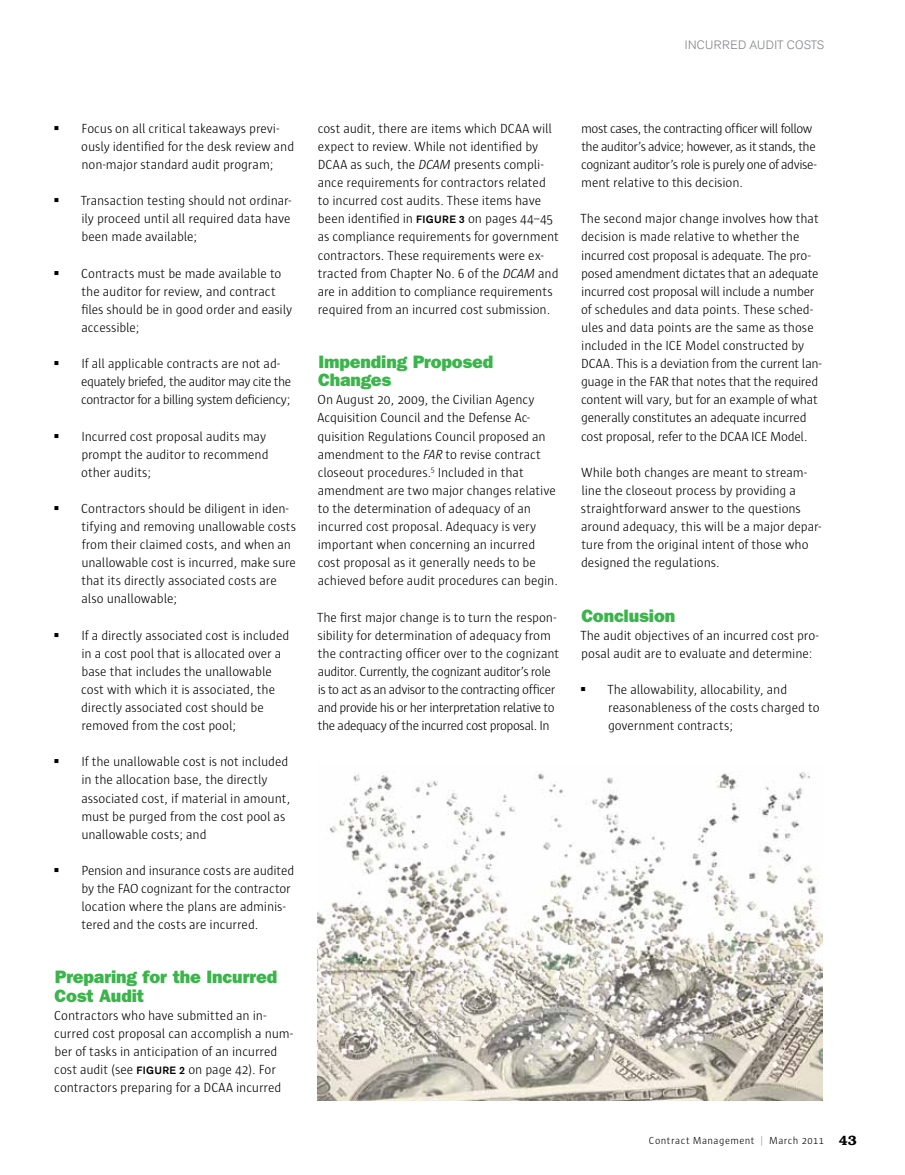
<style>
.page{position:relative;width:905px;height:1175px;background:#fff}
.page>*{position:absolute;margin:0;border:0;box-sizing:border-box;transform-origin:0 0}
.t1{font:18px/18.1px "Francis Gothic Normal";letter-spacing:-.01em;color:#39b54a}
.t2{font:300 13.5px/18.1px "Sun";letter-spacing:-.01em;color:#000}
.t3{font:300 13.5px/18.1px "Sun";letter-spacing:-.03em;color:#000}
.t4{font:300 13.5px/18.1px "Sun";letter-spacing:-.035em;color:#000}
.t5{font:300 12px "Akzidenz Grotesk BE";letter-spacing:.02em;color:#808285}
.t6{font:300 10.5px "Sun";letter-spacing:.04em;color:#000}
.s1{font-family:"Akzidenz Grotesk BE";font-weight:500;font-size:10.5px}
.s2{font-style:italic}
.s3{color:#939598}
.s4{font-family:"Bookman";font-weight:600;font-size:13.5px}
</style>
<div class="page">
<img style="left:317px;top:772px;width:505px;height:328px">
<p class="t5" style="left:684px;top:39px;width:141px">INCURRED AUDIT COSTS</p>
<p class="t2" style="left:81px;top:119px;width:214px">Focus on all critical takeaways previ&shy;ously identified for the desk review and non-major standard audit program;</p>
<p class="t2" style="left:81px;top:192px;width:212px;text-align:justify">Transaction testing should not ordinar&shy;ily proceed until all required data have been made available;</p>
<p class="t2" style="left:81px;top:264px;width:212px">Contracts must be made available to the auditor for review, and contract files should be in good order and easily accessible;</p>
<p class="t4" style="left:81px;top:355px;width:211px">If all applicable contracts are not ad&shy;equately briefed, the auditor may cite the contractor for a billing system deficiency;</p>
<p class="t2" style="left:81px;top:427px;width:189px">Incurred cost proposal audits may prompt the auditor to recommend other audits;</p>
<p class="t2" style="left:81px;top:499px;width:216px">Contractors should be diligent in iden&shy;tifying and removing unallowable costs from their claimed costs, and when an unallowable cost is incurred, make sure that its directly associated costs are also unallowable;</p>
<p class="t2" style="left:81px;top:626px;width:210px">If a directly associated cost is included in a cost pool that is allocated over a base that includes the unallowable cost with which it is associated, the directly associated cost should be removed from the cost pool;</p>
<p class="t2" style="left:81px;top:752px;width:211px">If the unallowable cost is not included in the allocation base, the directly associated cost, if material in amount, must be purged from the cost pool as unallowable costs; and</p>
<p class="t2" style="left:81px;top:861px;width:214px">Pension and insurance costs are audited by the FAO cognizant for the contractor location where the plans are adminis&shy;tered and the costs are incurred.</p>
<h1 class="t1" style="left:55px;top:967px;width:224px">Preparing for the Incurred<br>Cost Audit</h1>
<p class="t2" style="left:54px;top:1006px;width:240px">Contractors who have submitted an in&shy;curred cost proposal can accomplish a num&shy;ber of tasks in anticipation of an incurred cost audit (see <span class="s1">FIGURE 2</span> on page 42). For contractors preparing for a DCAA incurred</p>
<p class="t2" style="left:318px;top:119px;width:243px">cost audit, there are items which DCAA will expect to review. While not identified by DCAA as such, the <span class="s2">DCAM</span> presents compli&shy;ance requirements for contractors related to incurred cost audits. These items have been identified in <span class="s1">FIGURE 3</span> on pages 44−45 as compliance requirements for government contractors. These requirements were ex&shy;tracted from Chapter No. 6 of the <span class="s2">DCAM</span> and are in addition to compliance requirements required from an incurred cost submission.</p>
<h1 class="t1" style="left:318px;top:352px;width:177px">Impending Proposed<br>Changes</h1>
<p class="t2" style="left:317px;top:391px;width:242px">On August 20, 2009, the Civilian Agency Acquisition Council and the Defense Ac&shy;quisition Regulations Council proposed an amendment to the <span class="s2">FAR</span> to revise contract closeout procedures.<sup>5</sup> Included in that amendment are two major changes relative to the determination of adequacy of an incurred cost proposal. Adequacy is very important when concerning an incurred cost proposal as it generally needs to be achieved before audit procedures can begin.</p>
<p class="t3" style="left:317px;top:608px;width:244px">The first major change is to turn the respon&shy;sibility for determination of adequacy from the contracting officer over to the cognizant auditor. Currently, the cognizant auditor’s role is to act as an advisor to the contracting officer and provide his or her interpretation relative to the adequacy of the incurred cost proposal. In</p>
<p class="t4" style="left:581px;top:119px;width:237px">most cases, the contracting officer will follow the auditor’s advice; however, as it stands, the cognizant auditor’s role is purely one of advise&shy;ment relative to this decision.</p>
<p class="t2" style="left:580px;top:210px;width:243px">The second major change involves how that decision is made relative to whether the incurred cost proposal is adequate. The pro&shy;posed amendment dictates that an adequate incurred cost proposal will include a number of schedules and data points. These sched&shy;ules and data points are the same as those included in the ICE Model constructed by DCAA. This is a deviation from the current lan&shy;guage in the FAR that notes that the required content will vary, but for an example of what generally constitutes an adequate incurred cost proposal, refer to the DCAA ICE Model.</p>
<p class="t2" style="left:581px;top:463px;width:242px">While both changes are meant to stream&shy;line the closeout process by providing a straightforward answer to the questions around adequacy, this will be a major depar&shy;ture from the original intent of those who designed the regulations.</p>
<h1 class="t1" style="left:581px;top:605px;width:95px">Conclusion</h1>
<p class="t2" style="left:580px;top:626px;width:239px">The audit objectives of an incurred cost pro&shy;posal audit are to evaluate and determine:</p>
<p class="t2" style="left:607px;top:680px;width:213px">The allowability, allocability, and reasonableness of the costs charged to government contracts;</p>
<p class="t6" style="left:649px;top:1134px;width:209px">Contract Management <span class="s3">|</span> March 2011 <span class="s4">43</span></p>
</div>
